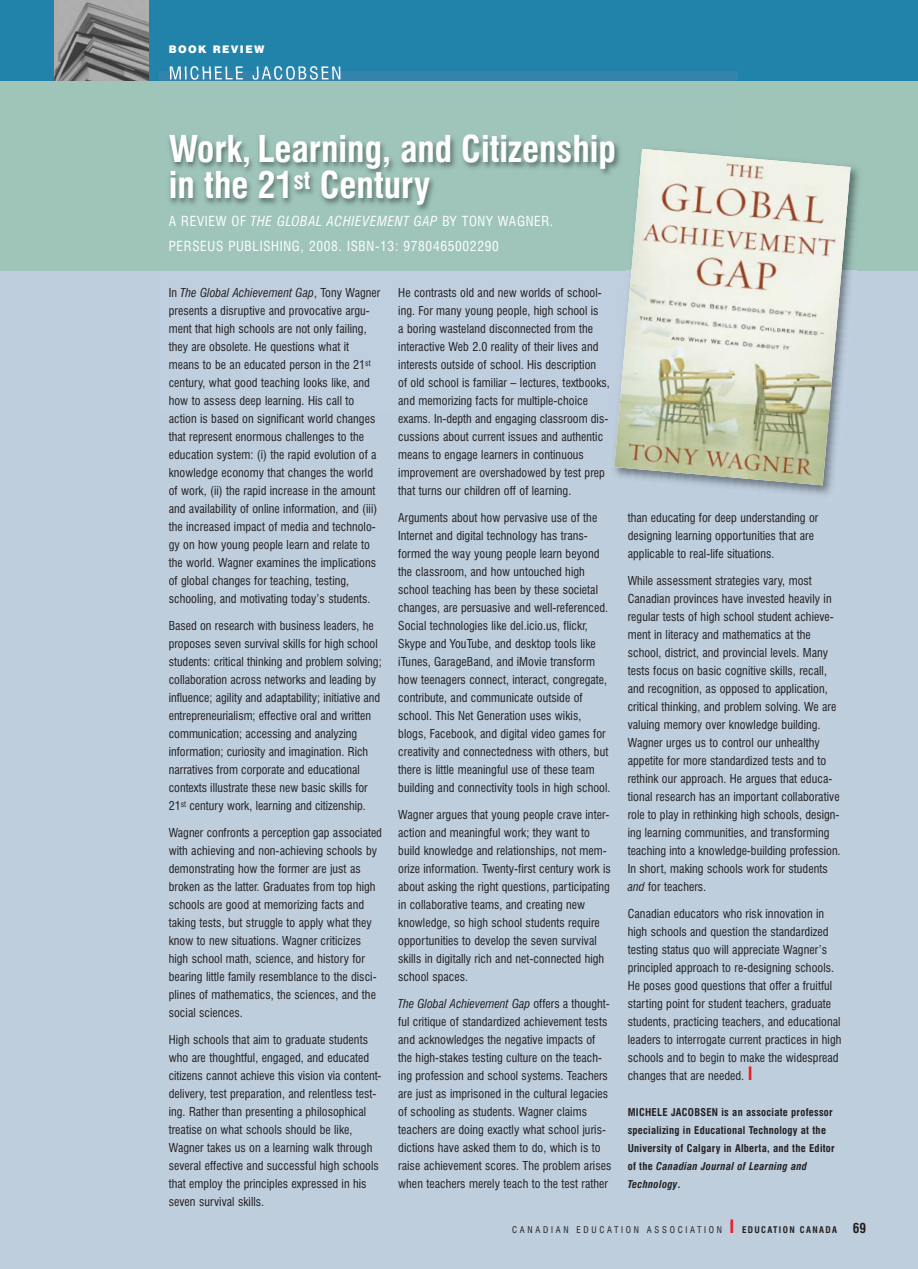
<style>
.page{position:relative;width:918px;height:1269px;background:#becedd}
.page>*{position:absolute;margin:0;border:0;box-sizing:border-box;transform-origin:0 0}
.t1{font:700 condensed 36px/36px "Swiss 721 BT";color:#fff}
.t2{font:condensed 18px "Swiss 721 BT";letter-spacing:.1em;color:#fff}
.t3{font:condensed 13.5px/24.8px "Swiss 721 BT";letter-spacing:.05em;color:#fff}
.t4{font:condensed 12px/18px "Swiss 721 BT";letter-spacing:.005em;color:#231f20}
.t5{font:700 condensed 10.5px/18px "Swiss 721 BT";letter-spacing:.025em;color:#231f20}
.t6{font:900 10.5px "Swiss 721 BT";letter-spacing:.13em;color:#fff}
.t7{font:condensed 9px "Swiss 721 BT";letter-spacing:.3em;color:#231f20}
.s1{font-style:italic}
.s2{font-weight:700;font-size:18px;color:#ed1c24}
.s3{font-weight:700}
.s4{font-weight:700;font-size:13.5px}
</style>
<div class="page">
<div style="left:0;top:0;width:918px;height:81px;background:#2283aa"></div>
<div style="left:0;top:81px;width:918px;height:189px;background:#9fc5b9"></div>
<img style="left:54px;top:0;width:94px;height:81px">
<img style="left:160px;top:72px;width:577px;height:70px">
<img style="left:168px;top:142px;width:452px;height:69px">
<img style="left:170px;top:72px;width:170px;height:8px">
<img style="left:607px;top:270px;width:251px;height:225px">
<img style="left:851px;top:167px;width:8px;height:97px">
<img style="left:614px;top:149px;width:237px;height:336px">
<p class="t6" style="left:169px;top:45px;width:97px">BOOK REVIEW</p>
<p class="t2" style="left:169px;top:66px;width:174px">MICHELE JACOBSEN</p>
<p class="t1" style="left:169px;top:134px;width:449px">Work, Learning, and Citizenship in the 21<sup>st</sup> Century</p>
<p class="t3" style="left:169px;top:210px;width:386px">A REVIEW OF <span class="s1">THE GLOBAL ACHIEVEMENT GAP</span> BY TONY WAGNER.<br>PERSEUS PUBLISHING, 2008. ISBN-13: 9780465002290</p>
<p class="t4" style="left:169px;top:285px;width:213px">In <span class="s1">The Global Achievement Gap</span>, Tony Wagner presents a disruptive and provocative argu&shy;ment that high schools are not only failing, they are obsolete. He questions what it means to be an educated person in the 21<sup>st </sup>century, what good teaching looks like, and how to assess deep learning. His call to action is based on significant world changes that represent enormous challenges to the education system: (i) the rapid evolution of a knowledge economy that changes the world of work, (ii) the rapid increase in the amount and availability of online information, and (iii) the increased impact of media and technolo&shy;gy on how young people learn and relate to the world. Wagner examines the implications of global changes for teaching, testing, schooling, and motivating today’s students.</p>
<p class="t4" style="left:169px;top:618px;width:214px">Based on research with business leaders, he proposes seven survival skills for high school students: critical thinking and problem solving; collaboration across networks and leading by influence; agility and adaptability; initiative and entrepreneurialism; effective oral and written communication; accessing and analyzing information; curiosity and imagination. Rich narratives from corporate and educational contexts illustrate these new basic skills for 21<sup>st</sup> century work, learning and citizenship.</p>
<p class="t4" style="left:169px;top:825px;width:215px">Wagner confronts a perception gap associated with achieving and non-achieving schools by demonstrating how the former are just as broken as the latter. Graduates from top high schools are good at memorizing facts and taking tests, but struggle to apply what they know to new situations. Wagner criticizes high school math, science, and history for bearing little family resemblance to the disci&shy;plines of mathematics, the sciences, and the social sciences.</p>
<p class="t4" style="left:169px;top:1032px;width:214px">High schools that aim to graduate students who are thoughtful, engaged, and educated citizens cannot achieve this vision via content&shy;delivery, test preparation, and relentless test&shy;ing. Rather than presenting a philosophical treatise on what schools should be like, Wagner takes us on a learning walk through several effective and successful high schools that employ the principles expressed in his seven survival skills.</p>
<p class="t4" style="left:398px;top:285px;width:213px">He contrasts old and new worlds of school&shy;ing. For many young people, high school is<br>a boring wasteland disconnected from the interactive Web 2.0 reality of their lives and interests outside of school. His description<br>of old school is familiar – lectures, textbooks, and memorizing facts for multiple-choice exams. In-depth and engaging classroom dis&shy;cussions about current issues and authentic means to engage learners in continuous improvement are overshadowed by test prep that turns our children off of learning.</p>
<p class="t4" style="left:398px;top:510px;width:214px">Arguments about how pervasive use of the Internet and digital technology has trans&shy;formed the way young people learn beyond the classroom, and how untouched high school teaching has been by these societal changes, are persuasive and well-referenced.<br>Social technologies like del.icio.us, flickr, Skype and YouTube, and desktop tools like iTunes, GarageBand, and iMovie transform how teenagers connect, interact, congregate, contribute, and communicate outside of school. This Net Generation uses wikis, blogs, Facebook, and digital video games for creativity and connectedness with others, but there is little meaningful use of these team building and connectivity tools in high school.</p>
<p class="t4" style="left:398px;top:807px;width:214px">Wagner argues that young people crave inter&shy;action and meaningful work; they want to build knowledge and relationships, not mem&shy;orize information. Twenty-first century work is about asking the right questions, participating in collaborative teams, and creating new knowledge, so high school students require opportunities to develop the seven survival skills in digitally rich and net-connected high school spaces.</p>
<p class="t4" style="left:398px;top:996px;width:215px"><span class="s1">The Global Achievement Gap</span> offers a thought&shy;ful critique of standardized achievement tests and acknowledges the negative impacts of the high-stakes testing culture on the teach&shy;ing profession and school systems. Teachers are just as imprisoned in the cultural legacies of schooling as students. Wagner claims teachers are doing exactly what school juris&shy;dictions have asked them to do, which is to raise achievement scores. The problem arises when teachers merely teach to the test rather</p>
<p class="t4" style="left:628px;top:510px;width:192px">than educating for deep understanding or designing learning opportunities that are applicable to real-life situations.</p>
<p class="t4" style="left:628px;top:573px;width:214px">While assessment strategies vary, most Canadian provinces have invested heavily in regular tests of high school student achieve&shy;ment in literacy and mathematics at the school, district, and provincial levels. Many tests focus on basic cognitive skills, recall, and recognition, as opposed to application, critical thinking, and problem solving. We are valuing memory over knowledge building.<br>Wagner urges us to control our unhealthy appetite for more standardized tests and to rethink our approach. He argues that educa&shy;tional research has an important collaborative role to play in rethinking high schools, design&shy;ing learning communities, and transforming teaching into a knowledge-building profession.<br>In short, making schools work for students <span class="s1">and</span> for teachers.</p>
<p class="t4" style="left:628px;top:906px;width:215px">Canadian educators who risk innovation in high schools and question the standardized testing status quo will appreciate Wagner’s principled approach to re-designing schools.<br>He poses good questions that offer a fruitful starting point for student teachers, graduate students, practicing teachers, and educational leaders to interrogate current practices in high schools and to begin to make the widespread changes that are needed. <span class="s2">I</span></p>
<p class="t5" style="left:628px;top:1104px;width:209px">MICHELE JACOBSEN is an associate professor specializing in Educational Technology at the University of Calgary in Alberta, and the Editor of the <span class="s1">Canadian Journal of Learning and Technology</span>.</p>
<p class="t7" style="left:512px;top:1226px;width:356px">CANADIAN EDUCATION ASSOCIATION <span class="s2">I</span> <span class="s3">EDUCATION CANADA</span> <span class="s4">69</span></p>
</div>
